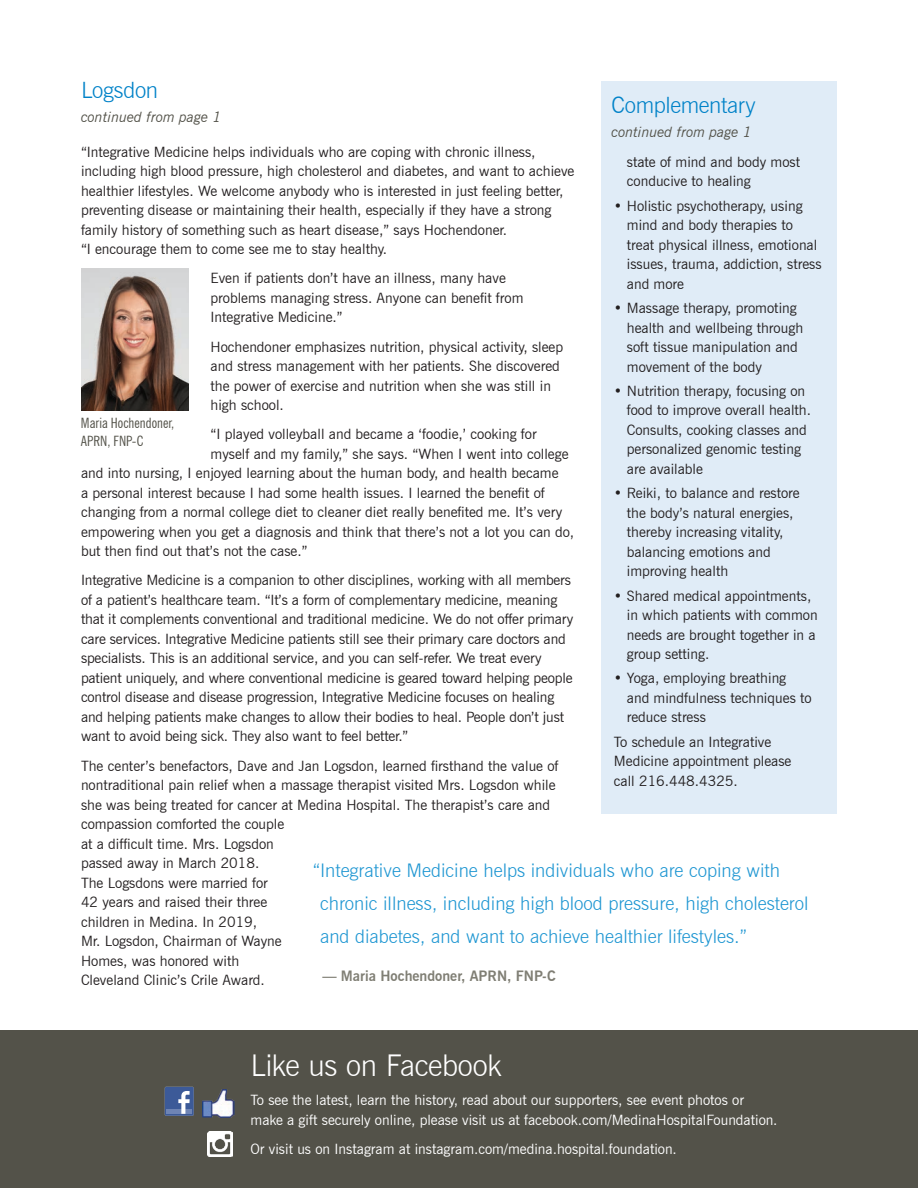
<style>
.page{position:relative;width:918px;height:1188px;background:#fff}
.page>*{position:absolute;margin:0;border:0;box-sizing:border-box;transform-origin:0 0}
.t1{font:300 30px "News Gothic BT";letter-spacing:-.015em;color:#fff}
.t2{font:300 22.5px "News Gothic BT";letter-spacing:-.015em;color:#0082c8}
.t3{font:300 18.75px/33px "News Gothic BT";color:#1e96d2}
.t4{font:14.25px/19.5px "News Gothic BT";color:#231f20}
.t5{font:14.25px/19.5px "News Gothic BT";color:#fff}
.t6{font:italic 14.25px "News Gothic BT";color:#535249}
.t7{font:700 14.25px "News Gothic BT";color:#7f7e74}
.t8{font:condensed 14.25px/18px "News Gothic BT";color:#535249}
</style>
<div class="page">
<div style="left:602px;top:81px;width:235px;height:732px;background:#e0ecf7"></div>
<div style="left:0;top:1030px;width:918px;height:158px;background:#535249"></div>
<svg style="left:165px;top:1087px;width:29px;height:29px"></svg>
<img style="left:203px;top:1089px;width:31px;height:28px">
<img style="left:208px;top:1132px;width:25px;height:25px">
<img style="left:81px;top:269px;width:108px;height:141px">
<h2 class="t2" style="left:81px;top:77px;width:79px">Logsdon</h2>
<p class="t6" style="left:81px;top:108px;width:142px">continued from page 1</p>
<h2 class="t2" style="left:611px;top:92px;width:146px">Complementary</h2>
<p class="t6" style="left:611px;top:123px;width:142px">continued from page 1</p>
<p class="t4" style="left:81px;top:142px;width:495px">“Integrative Medicine helps individuals who are coping with chronic illness, including high blood pressure, high cholesterol and diabetes, and want to achieve healthier lifestyles. We welcome anybody who is interested in just feeling better, preventing disease or maintaining their health, especially if they have a strong family history of something such as heart disease,” says Hochendoner.<br>“I encourage them to come see me to stay healthy.</p>
<p class="t4" style="left:211px;top:268px;width:314px">Even if patients don’t have an illness, many have problems managing stress. Anyone can benefit from<br>Integrative Medicine.”</p>
<p class="t4" style="left:211px;top:337px;width:354px">Hochendoner emphasizes nutrition, physical activity, sleep and stress management with her patients. She discovered the power of exercise and nutrition when she was still in high school.</p>
<p class="t4" style="left:211px;top:424px;width:328px">“I played volleyball and became a ‘foodie,’ cooking for</p>
<p class="t4" style="left:211px;top:444px;width:359px">myself and my family,” she says. “When I went into college</p>
<p class="t4" style="left:81px;top:463px;width:479px">and into nursing, I enjoyed learning about the human body, and health became</p>
<p class="t4" style="left:81px;top:483px;width:465px">a personal interest because I had some health issues. I learned the benefit of</p>
<p class="t4" style="left:81px;top:502px;width:483px">changing from a normal college diet to cleaner diet really benefited me. It’s very</p>
<p class="t4" style="left:81px;top:522px;width:495px">empowering when you get a diagnosis and think that there’s not a lot you can do,</p>
<p class="t4" style="left:81px;top:541px;width:228px">but then find out that’s not the case.”</p>
<p class="t4" style="left:81px;top:571px;width:494px">Integrative Medicine is a companion to other disciplines, working with all members of a patient’s healthcare team. “It’s a form of complementary medicine, meaning that it complements conventional and traditional medicine. We do not offer primary care services. Integrative Medicine patients still see their primary care doctors and specialists. This is an additional service, and you can self-refer. We treat every patient uniquely, and where conventional medicine is geared toward helping people control disease and disease progression, Integrative Medicine focuses on healing and helping patients make changes to allow their bodies to heal. People don’t just want to avoid being sick. They also want to feel better.”</p>
<p class="t4" style="left:81px;top:756px;width:479px">The center’s benefactors, Dave and Jan Logsdon, learned firsthand the value of nontraditional pain relief when a massage therapist visited Mrs. Logsdon while she was being treated for cancer at Medina Hospital. The therapist’s care and compassion comforted the couple<br>at a difficult time. Mrs. Logsdon<br>passed away in March 2018.<br>The Logsdons were married for<br>42 years and raised their three<br>children in Medina. In 2019,<br>Mr. Logsdon, Chairman of Wayne<br>Homes, was honored with<br>Cleveland Clinic’s Crile Award.</p>
<p class="t4" style="left:627px;top:152px;width:175px">state of mind and body most conducive to healing</p>
<p class="t4" style="left:627px;top:196px;width:196px;text-indent:-13px">• Holistic psychotherapy, using mind and body therapies to treat physical illness, emotional issues, trauma, addiction, stress and more</p>
<p class="t4" style="left:627px;top:298px;width:178px;text-indent:-13px">• Massage therapy, promoting health and wellbeing through soft tissue manipulation and movement of the body</p>
<p class="t4" style="left:627px;top:381px;width:186px;text-indent:-13px">• Nutrition therapy, focusing on food to improve overall health.<br>Consults, cooking classes and personalized genomic testing are available</p>
<p class="t4" style="left:627px;top:483px;width:174px;text-indent:-13px">• Reiki, to balance and restore the body’s natural energies, thereby increasing vitality, balancing emotions and improving health</p>
<p class="t4" style="left:627px;top:586px;width:192px;text-indent:-13px">• Shared medical appointments, in which patients with common needs are brought together in a group setting.</p>
<p class="t4" style="left:627px;top:668px;width:186px;text-indent:-13px">• Yoga, employing breathing and mindfulness techniques to reduce stress</p>
<p class="t4" style="left:614px;top:732px;width:179px">To schedule an Integrative<br>Medicine appointment please call 216.448.4325.</p>
<p class="t8" style="left:81px;top:414px;width:95px">Maria Hochendoner,<br>APRN, FNP-C</p>
<h3 class="t3" style="left:320px;top:854px;width:490px;text-indent:-7px">“Integrative Medicine helps individuals who are coping with chronic illness, including high blood pressure, high cholesterol and diabetes, and want to achieve healthier lifestyles.”</h3>
<p class="t7" style="left:322px;top:967px;width:235px">— Maria Hochendoner, APRN, FNP-C</p>
<h1 class="t1" style="left:251px;top:1047px;width:253px">Like us on Facebook</h1>
<p class="t5" style="left:251px;top:1090px;width:529px">To see the latest, learn the history, read about our supporters, see event photos or make a gift securely online, please visit us at facebook.com/MedinaHospitalFoundation.</p>
<p class="t5" style="left:251px;top:1139px;width:428px">Or visit us on Instagram at instagram.com/medina.hospital.foundation.</p>
</div>
